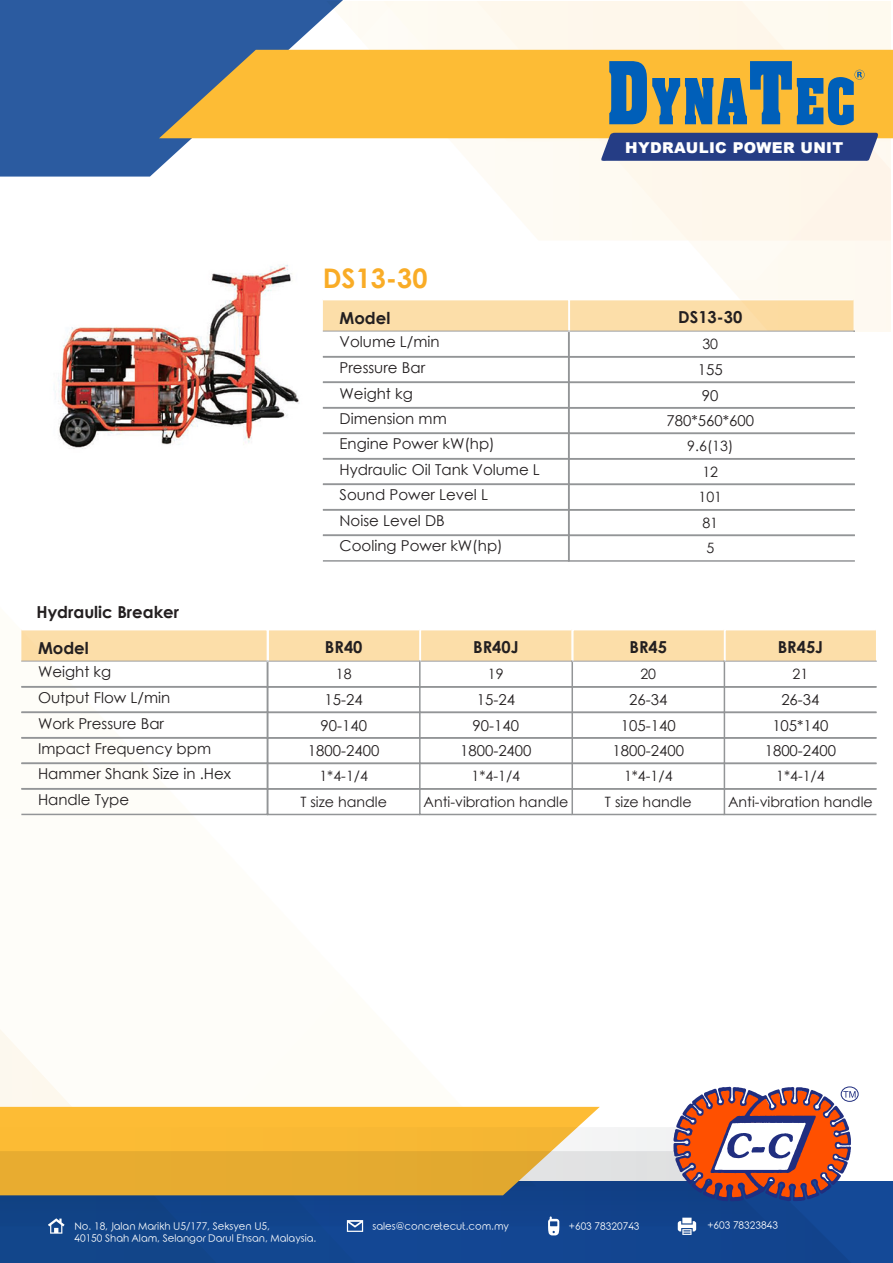
<style>
.page{position:relative;width:893px;height:1263px;background:#fff}
.page>*{position:absolute;margin:0;border:0;box-sizing:border-box;transform-origin:0 0}
.t1{font:700 27px "Century Gothic";color:#f9ac26}
.t2{font:700 16.5px "Century Gothic";color:#231f20}
.t3{font:15px/25.5px "Century Gothic";color:#231f20;text-align:center}
.t4{font:900 15px "Arial";letter-spacing:.025em;color:#fff}
.t5{font:14.25px/25.5px "Century Gothic";color:#231f20;text-align:center}
.t6{font:10.05px/12.1px "Rounded Elegance";color:#fff}
</style>
<div class="page">
<div style="left:0;top:1181px;width:893px;height:82px;background:#144997"></div>
<svg style="left:0;top:0;width:387px;height:177px;fill:#2b5ba0"></svg>
<svg style="left:159px;top:50px;width:734px;height:88px;background:#e9b33e"></svg>
<div style="left:0;top:1107px;width:600px;height:20px;background:#fdbc35"></div>
<svg style="left:0;top:1127px;width:850px;height:136px"></svg>
<svg style="left:0;top:1151px;width:771px;height:75px"></svg>
<svg style="left:48px;top:1218px;width:17px;height:16px"></svg>
<svg style="left:548px;top:1216px;width:12px;height:20px"></svg>
<svg style="left:347px;top:1220px;width:17px;height:12px"></svg>
<img style="left:667px;top:1086px;width:191px;height:122px">
<svg style="left:675px;top:1090px;width:180px;height:109px"></svg>
<div style="left:841px;top:1086px;width:17px;height:16px;border:1px solid #202e7f;border-radius:50%"></div>
<svg style="left:609px;top:61px;width:256px;height:64px;background:#778b7a"></svg>
<svg style="left:678px;top:1218px;width:18px;height:17px"></svg>
<svg style="left:600px;top:132px;width:278px;height:30px;background:#3a4d89"></svg>
<div style="left:322px;top:356px;width:248px;height:27px;border:2px solid #939597"></div>
<div style="left:568px;top:356px;width:288px;height:27px;border:2px solid #939597"></div>
<div style="left:323px;top:299px;width:247px;height:33px;background:#fcdea9;border:2px solid #fff"></div>
<div style="left:569px;top:299px;width:284px;height:33px;background:#fcdea9;border:2px solid #fff"></div>
<div style="left:322px;top:381px;width:248px;height:28px;border:2px solid #939597"></div>
<div style="left:568px;top:381px;width:288px;height:28px;border:2px solid #939597"></div>
<div style="left:322px;top:407px;width:248px;height:27px;border:2px solid #939597"></div>
<div style="left:568px;top:407px;width:288px;height:27px;border:2px solid #939597"></div>
<div style="left:322px;top:432px;width:248px;height:28px;border:2px solid #939597"></div>
<div style="left:568px;top:432px;width:288px;height:28px;border:2px solid #939597"></div>
<div style="left:322px;top:458px;width:248px;height:27px;border:2px solid #939597"></div>
<div style="left:568px;top:458px;width:288px;height:27px;border:2px solid #939597"></div>
<div style="left:322px;top:483px;width:248px;height:28px;border:2px solid #939597"></div>
<div style="left:568px;top:483px;width:288px;height:28px;border:2px solid #939597"></div>
<div style="left:322px;top:509px;width:248px;height:27px;border:2px solid #939597"></div>
<div style="left:568px;top:509px;width:288px;height:27px;border:2px solid #939597"></div>
<img style="left:55px;top:265px;width:244px;height:184px">
<div style="left:322px;top:534px;width:248px;height:28px;border:2px solid #939597"></div>
<div style="left:568px;top:534px;width:288px;height:28px;border:2px solid #939597"></div>
<div style="left:21px;top:686px;width:247px;height:27px;border:2px solid #939597"></div>
<div style="left:267px;top:686px;width:153px;height:27px;border:2px solid #939597"></div>
<div style="left:21px;top:629px;width:247px;height:33px;background:#fcdea9;border:2px solid #fff"></div>
<div style="left:267px;top:629px;width:152px;height:33px;background:#fcdea9;border:2px solid #fff"></div>
<div style="left:21px;top:711px;width:247px;height:28px;border:2px solid #939597"></div>
<div style="left:267px;top:711px;width:153px;height:28px;border:2px solid #939597"></div>
<div style="left:21px;top:737px;width:247px;height:27px;border:2px solid #939597"></div>
<div style="left:267px;top:737px;width:153px;height:27px;border:2px solid #939597"></div>
<div style="left:21px;top:762px;width:247px;height:28px;border:2px solid #939597"></div>
<div style="left:267px;top:762px;width:153px;height:28px;border:2px solid #939597"></div>
<div style="left:21px;top:788px;width:247px;height:27px;border:2px solid #939597"></div>
<div style="left:267px;top:788px;width:153px;height:27px;border:2px solid #939597"></div>
<div style="left:419px;top:686px;width:154px;height:27px;border:2px solid #939597"></div>
<div style="left:420px;top:629px;width:151px;height:33px;background:#fcdea9;border:2px solid #fff"></div>
<div style="left:419px;top:711px;width:154px;height:28px;border:2px solid #939597"></div>
<div style="left:419px;top:737px;width:154px;height:27px;border:2px solid #939597"></div>
<div style="left:419px;top:762px;width:154px;height:28px;border:2px solid #939597"></div>
<div style="left:419px;top:788px;width:154px;height:27px;border:2px solid #939597"></div>
<div style="left:571px;top:686px;width:154px;height:27px;border:2px solid #939597"></div>
<div style="left:572px;top:629px;width:152px;height:33px;background:#fcdea9;border:2px solid #fff"></div>
<div style="left:571px;top:711px;width:154px;height:28px;border:2px solid #939597"></div>
<div style="left:571px;top:737px;width:154px;height:27px;border:2px solid #939597"></div>
<div style="left:571px;top:762px;width:154px;height:28px;border:2px solid #939597"></div>
<div style="left:571px;top:788px;width:154px;height:27px;border:2px solid #939597"></div>
<div style="left:724px;top:686px;width:153px;height:27px;border:2px solid #939597"></div>
<div style="left:724px;top:629px;width:152px;height:33px;background:#fcdea9;border:2px solid #fff"></div>
<div style="left:724px;top:711px;width:153px;height:28px;border:2px solid #939597"></div>
<div style="left:724px;top:737px;width:153px;height:27px;border:2px solid #939597"></div>
<div style="left:724px;top:762px;width:153px;height:28px;border:2px solid #939597"></div>
<div style="left:724px;top:788px;width:153px;height:27px;border:2px solid #939597"></div>
<h1 class="t1" style="left:323px;top:258px;width:106px">DS13-30</h1>
<p class="t2" style="left:340px;top:306px;width:52px">Model</p>
<p class="t3" style="left:340px;top:329px;width:102px;text-align:left">Volume L/min<br>Pressure Bar<br>Weight kg</p>
<p class="t4" style="left:625px;top:137px;width:220px">HYDRAULIC POWER UNIT</p>
<p class="t2" style="left:678px;top:305px;width:66px">DS13-30</p>
<p class="t5" style="left:702px;top:331px;width:17px">30</p>
<p class="t3" style="left:698px;top:357px;width:26px">155</p>
<p class="t3" style="left:702px;top:382px;width:18px">90</p>
<p class="t2" style="left:37px;top:600px;width:144px">Hydraulic Breaker</p>
<p class="t3" style="left:340px;top:406px;width:109px">Dimension mm</p>
<p class="t3" style="left:666px;top:408px;width:89px">780*560*600</p>
<p class="t3" style="left:340px;top:431px;width:157px">Engine Power kW(hp)</p>
<p class="t5" style="left:687px;top:433px;width:48px">9.6(13)</p>
<p class="t3" style="left:340px;top:456px;width:202px">Hydraulic Oil Tank Volume L</p>
<p class="t5" style="left:702px;top:459px;width:17px">12</p>
<p class="t3" style="left:340px;top:482px;width:150px">Sound Power Level L</p>
<p class="t5" style="left:698px;top:484px;width:25px">101</p>
<p class="t3" style="left:340px;top:507px;width:107px">Noise Level DB</p>
<p class="t5" style="left:702px;top:510px;width:17px">81</p>
<p class="t3" style="left:340px;top:533px;width:165px">Cooling Power kW(hp)</p>
<p class="t5" style="left:706px;top:535px;width:9px">5</p>
<p class="t2" style="left:38px;top:636px;width:52px">Model</p>
<p class="t3" style="left:38px;top:659px;width:134px;text-align:left">Weight kg<br>Output Flow L/min<br>Work Pressure Bar</p>
<p class="t2" style="left:325px;top:635px;width:39px">BR40</p>
<p class="t5" style="left:336px;top:661px;width:17px">18</p>
<p class="t3" style="left:325px;top:687px;width:40px">15-24</p>
<p class="t3" style="left:320px;top:712px;width:48px">90-140</p>
<p class="t3" style="left:38px;top:736px;width:175px">Impact Frequency bpm</p>
<p class="t3" style="left:308px;top:738px;width:73px">1800-2400</p>
<p class="t3" style="left:38px;top:761px;width:195px">Hammer Shank Size in .Hex</p>
<p class="t5" style="left:319px;top:763px;width:50px">1*4-1/4</p>
<p class="t3" style="left:38px;top:786px;width:93px">Handle Type</p>
<p class="t5" style="left:300px;top:789px;width:88px">T size handle</p>
<p class="t2" style="left:473px;top:635px;width:47px">BR40J</p>
<p class="t5" style="left:488px;top:661px;width:17px">19</p>
<p class="t3" style="left:460px;top:687px;width:73px">15-24<br>90-140<br>1800-2400</p>
<p class="t5" style="left:423px;top:763px;width:146px">1*4-1/4<br>Anti-vibration handle</p>
<p class="t2" style="left:629px;top:635px;width:39px">BR45</p>
<p class="t2" style="left:778px;top:635px;width:47px">BR45J</p>
<p class="t5" style="left:640px;top:661px;width:17px">20</p>
<p class="t5" style="left:792px;top:661px;width:17px">21</p>
<p class="t3" style="left:613px;top:687px;width:73px">26-34<br>105-140<br>1800-2400</p>
<p class="t5" style="left:605px;top:763px;width:88px">1*4-1/4<br>T size handle</p>
<p class="t3" style="left:765px;top:687px;width:73px">26-34<br>105*140<br>1800-2400</p>
<p class="t5" style="left:728px;top:763px;width:146px">1*4-1/4<br>Anti-vibration handle</p>
<p class="t6" style="left:74px;top:1221px;width:243px">No. 18, Jalan Marikh U5/177, Seksyen U5,<br>40150 Shah Alam, Selangor Darul Ehsan, Malaysia.</p>
<p class="t6" style="left:373px;top:1221px;width:138px">sales@concretecut.com.my</p>
<p class="t6" style="left:569px;top:1221px;width:72px">+603 78320743</p>
<p class="t6" style="left:707px;top:1220px;width:72px">+603 78323843</p>
</div>
